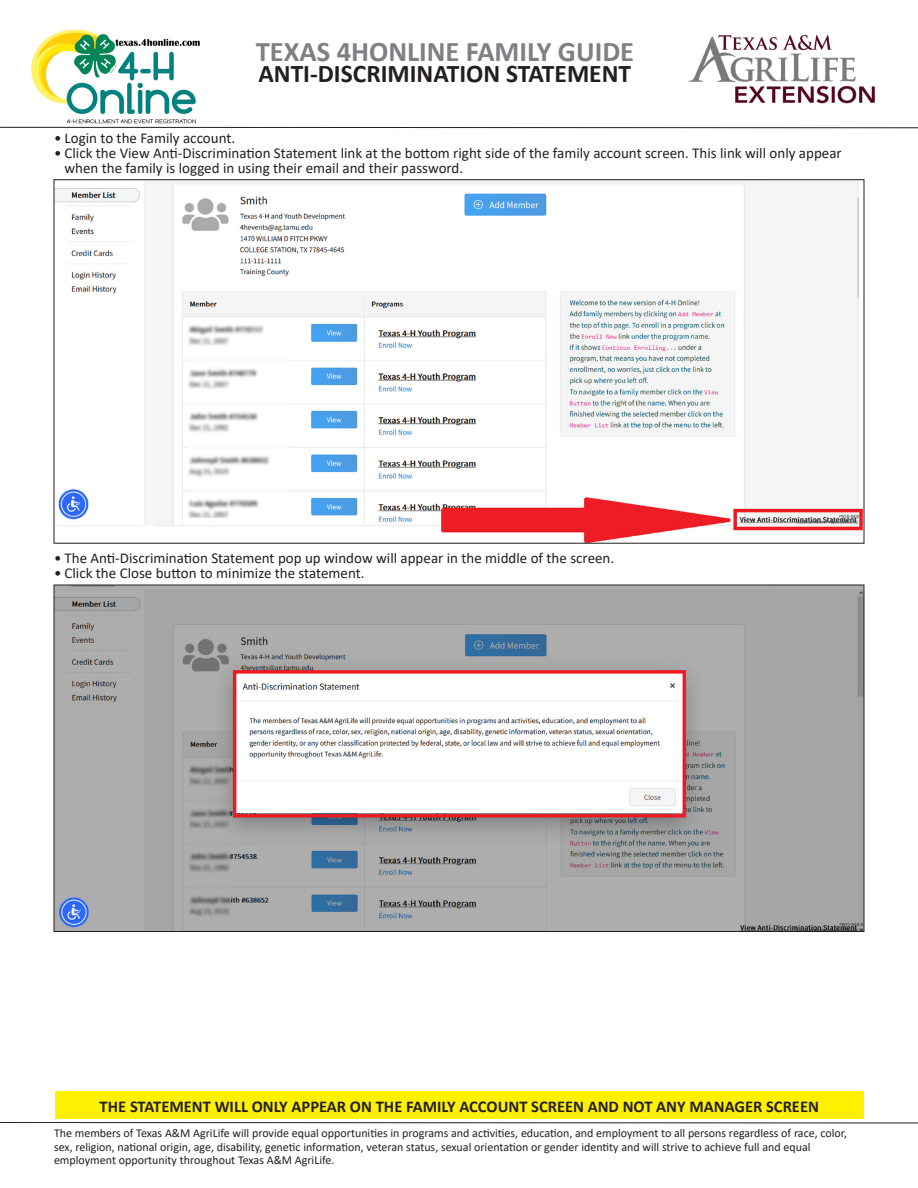
<style>
.page{position:relative;width:918px;height:1188px;background:#fff}
.page>*{position:absolute;margin:0;border:0;box-sizing:border-box;transform-origin:0 0}
.t1{font:700 28.5px "Calibri";color:#7e8083}
.t2{font:700 25.5px "Calibri";color:#231f20}
.t3{font:700 16.5px "Calibri";color:#231f20}
.t4{font:15px/15px "Calibri";color:#231f20}
.t5{font:12px/13.5px "Calibri";color:#231f20}
</style>
<div class="page">
<img style="left:688px;top:34px;width:187px;height:70px">
<img style="left:31px;top:29px;width:169px;height:95px">
<svg style="left:0;top:127px;width:918px;height:2px"></svg>
<svg style="left:0;top:1122px;width:918px;height:2px;background:#908e8e"></svg>
<img style="left:56px;top:182px;width:806px;height:359px">
<img style="left:56px;top:587px;width:806px;height:343px">
<div style="left:55px;top:1092px;width:809px;height:27px;background:#fff101"></div>
<h1 class="t1" style="left:256px;top:31px;width:380px">TEXAS 4HONLINE FAMILY GUIDE</h1>
<p class="t2" style="left:258px;top:55px;width:374px">ANTI-DISCRIMINATION STATEMENT</p>
<p class="t4" style="left:54px;top:130px;width:183px">• Login to the Family account.</p>
<p class="t4" style="left:64px;top:145px;width:779px;text-indent:-10px">• Click the View Anti-Discrimination Statement link at the bottom right side of the family account screen. This link will only appear when the family is logged in using their email and their password.</p>
<p class="t4" style="left:54px;top:550px;width:562px">• The Anti-Discrimination Statement pop up window will appear in the middle of the screen.</p>
<p class="t4" style="left:54px;top:565px;width:312px">• Click the Close button to minimize the statement.</p>
<p class="t3" style="left:100px;top:1095px;width:721px">THE STATEMENT WILL ONLY APPEAR ON THE FAMILY ACCOUNT SCREEN AND NOT ANY MANAGER SCREEN</p>
<p class="t5" style="left:54px;top:1126px;width:795px">The members of Texas A&amp;M AgriLife will provide equal opportunities in programs and activities, education, and employment to all persons regardless of race, color, sex, religion, national origin, age, disability, genetic information, veteran status, sexual orientation or gender identity and will strive to achieve full and equal employment opportunity throughout Texas A&amp;M AgriLife.</p>
</div>
